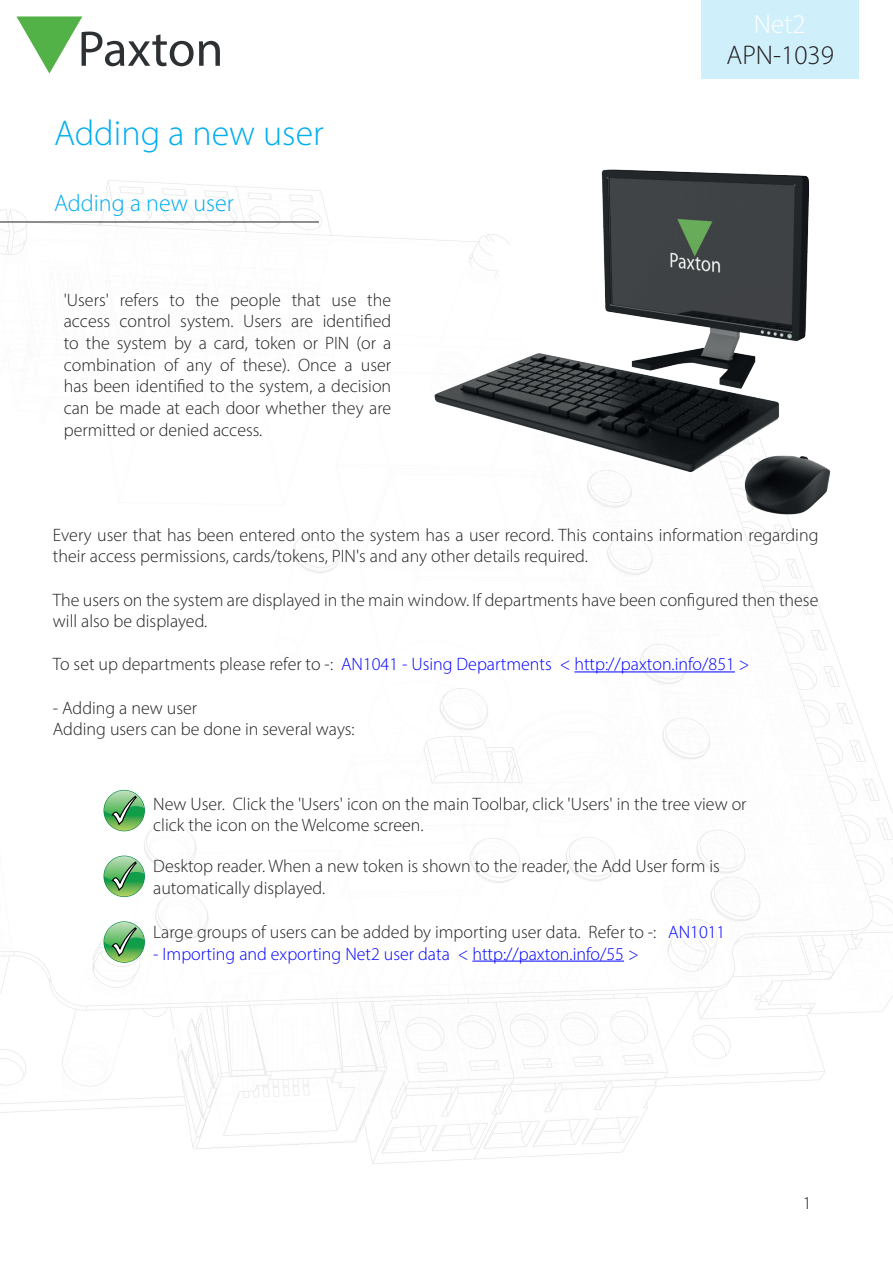
<style>
.page{position:relative;width:893px;height:1263px;background:#fff}
.page>*{position:absolute;margin:0;border:0;box-sizing:border-box;transform-origin:0 0}
.AN_Title{font:300 36px "Myriad Pro";color:#00aeef}
.AN_Title-2{font:300 27px "Myriad Pro";color:#231f20}
.AN_Title-3{font:300 27px "Myriad Pro";color:#fff}
.Section_title{font:300 24px "Myriad Pro";color:#00aeef}
.Text_12pt_-_bold_tit{font:300 18px/21.6px "Myriad Pro";color:#231f20}
.Text_-_12pt{font:300 18px/21.6px "Myriad Pro";color:#231f20}
.Text_12pt_-_bold_tit-2{font:300 18px "Myriad Pro";color:#00f}
.Text_12pt_AN_link{font:300 18px "Myriad Pro";color:#231f20}
.Text_12pt_AN_link-2{font:300 18px "Myriad Pro";color:#00f}
.s1{color:#231f20}
.s2{color:#00f}
</style>
<div class="page">
<svg style="left:16px;top:16px;width:119px;height:58px"></svg>
<img style="left:0;top:180px;width:893px;height:984px">
<img style="left:135px;top:0;width:758px;height:613px">
<hr style="left:0;top:222px;width:319px;height:1px;background:#231f20">
<hr style="left:472px;top:961px;width:152px;height:1px;background:#00f">
<div style="left:103px;top:790px;width:42px;height:41px;border:1px solid #0b8c44;border-radius:50%"></div>
<svg style="left:104px;top:790px;width:40px;height:41px"></svg>
<div style="left:103px;top:921px;width:42px;height:42px;border:1px solid #0b8c44;border-radius:50%"></div>
<svg style="left:104px;top:922px;width:40px;height:40px"></svg>
<div style="left:103px;top:856px;width:42px;height:41px;border:1px solid #0b8c44;border-radius:50%"></div>
<svg style="left:104px;top:856px;width:40px;height:40px"></svg>
<hr style="left:574px;top:672px;width:161px;height:1px;background:#00f">
<div style="left:702px;top:0;width:157px;height:79px;background:#cfeffb"></div>
<p class="AN_Title-3" style="left:754px;top:8px;width:53px">Net2</p>
<p class="AN_Title" style="left:54px;top:111px;width:271px">Adding a new user</p>
<p class="Section_title" style="left:54px;top:188px;width:181px">Adding a new user</p>
<p class="Text_12pt_-_bold_tit" style="left:64px;top:289px;width:329px;text-align:justify">'Users' refers to the people that use the access control system. Users are identified to the system by a card, token or PIN (or a combination of any of these). Once a user has been identified to the system, a decision can be made at each door whether they are permitted or denied access.</p>
<p class="AN_Title-2" style="left:727px;top:39px;width:109px">APN-1039</p>
<p class="Text_12pt_-_bold_tit" style="left:53px;top:524px;width:767px">Every user that has been entered onto the system has a user record. This contains information regarding their access permissions, cards/tokens, PIN's and any other details required.</p>
<p class="Text_12pt_-_bold_tit" style="left:53px;top:589px;width:767px">The users on the system are displayed in the main window. If departments have been configured then these will also be displayed.</p>
<p class="Text_12pt_-_bold_tit-2" style="left:53px;top:654px;width:698px"><span class="s1">To set up departments please refer to -:</span> AN1041 - Using Departments &lt; http://paxton.info/851 &gt;</p>
<p class="Text_12pt_-_bold_tit" style="left:53px;top:697px;width:146px">- Adding a new user</p>
<p class="Text_12pt_-_bold_tit" style="left:53px;top:718px;width:303px">Adding users can be done in several ways:</p>
<p class="Text_-_12pt" style="left:153px;top:793px;width:595px">New User. Click the 'Users' icon on the main Toolbar, click 'Users' in the tree view or click the icon on the Welcome screen.</p>
<p class="Text_-_12pt" style="left:153px;top:855px;width:568px">Desktop reader. When a new token is shown to the reader, the Add User form is automatically displayed.</p>
<p class="Text_12pt_AN_link" style="left:153px;top:921px;width:574px">Large groups of users can be added by importing user data. Refer to -: <span class="s2">AN1011</span></p>
<p class="Text_12pt_AN_link-2" style="left:153px;top:943px;width:487px">- Importing and exporting Net2 user data &lt; http://paxton.info/55 &gt;</p>
<p class="Text_12pt_-_bold_tit" style="left:803px;top:1192px;width:10px">1</p>
</div>
